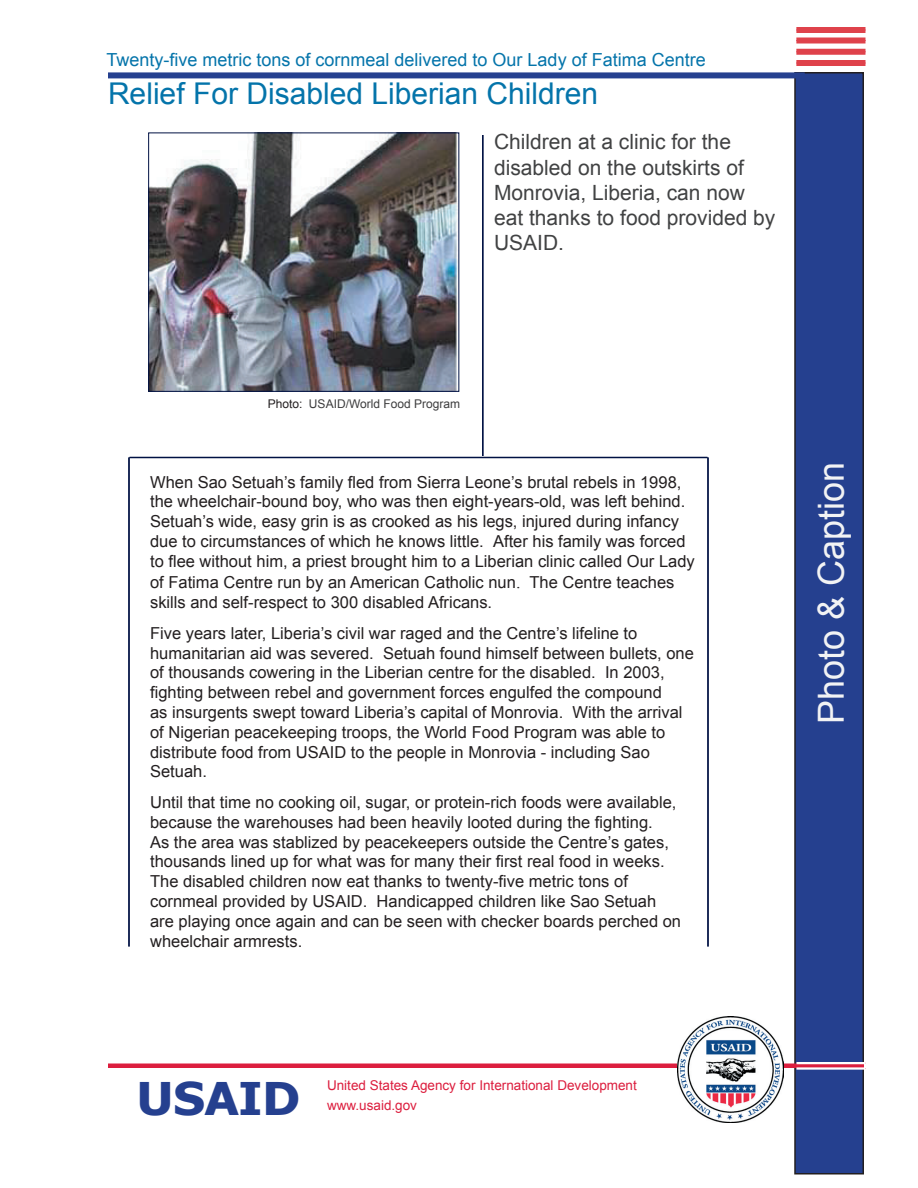
<style>
.page{position:relative;width:918px;height:1188px;background:#fff}
.page>*{position:absolute;margin:0;border:0;box-sizing:border-box;transform-origin:0 0}
.t1{font:700 45px "Tahoma";color:#25408f;scale:1.1 1}
.t2{font:36px "Arial";color:#f2f3f4}
.Headline{font:30px "Arial";color:#0474aa}
.PhotographsCaption{font:21px/25.2px "Arial";color:#414243}
.Impact{font:18px "Arial";color:#0474aa}
.t3{font:16.5px/19.8px "Arial";color:#231f20}
.t4{font:13.5px "Arial";color:#dc1e3e}
.PhotographsName{font:12px "Arial";color:#3d3d3e}
.t5{font:12px "Arial";color:#231f20}
.s1{font-family:"Times New Roman";font-size:18px}
</style>
<div class="page">
<div style="left:795px;top:73px;width:68px;height:1101px;background:#25408f"></div>
<div style="left:794px;top:72px;width:70px;height:1102px;border:2px solid #231f20"></div>
<div style="left:108px;top:72px;width:697px;height:6px;background:#25408f"></div>
<hr style="left:108px;top:1064px;width:756px;height:4px;background:#dc1e3e">
<hr style="left:796px;top:1067px;width:70px;height:3px;background:#fff">
<hr style="left:482px;top:135px;width:2px;height:321px;background:#001143">
<hr style="left:130px;top:457px;width:577px;height:1px;background:#001143">
<img style="left:677px;top:1017px;width:106px;height:106px">
<div style="left:796px;top:60px;width:70px;height:6px;background:#df424b"></div>
<div style="left:796px;top:49px;width:69px;height:6px;background:#df424b"></div>
<div style="left:796px;top:38px;width:69px;height:6px;background:#df424b"></div>
<div style="left:796px;top:27px;width:69px;height:6px;background:#df424b"></div>
<hr style="left:796px;top:1062px;width:69px;height:2px;background:#fff">
<hr style="left:128px;top:458px;width:2px;height:488px;background:#001143">
<img style="left:150px;top:135px;width:307px;height:255px">
<div style="left:148px;top:133px;width:311px;height:259px;border:1px solid #001143"></div>
<hr style="left:707px;top:458px;width:2px;height:488px;background:#001143">
<p class="Impact" style="left:106px;top:47px;width:601px">Twenty-five metric tons of cornmeal delivered to Our Lady of Fatima Centre</p>
<p class="Headline" style="left:108px;top:73px;width:492px">Relief For Disabled Liberian Children</p>
<p class="PhotographsCaption" style="left:494px;top:129px;width:283px">Children at a clinic for the disabled on the outskirts of<br>Monrovia, Liberia, can now eat thanks to food provided by<br>USAID.</p>
<p class="t5" style="left:268px;top:395px;width:36px">Photo:</p>
<p class="PhotographsName" style="left:309px;top:395px;width:153px">USAID/World Food Program</p>
<p class="t3" style="left:150px;top:472px;width:546px">When Sao Setuah’s family fled from Sierra Leone’s brutal rebels in 1998, the wheelchair-bound boy, who was then eight-years-old, was left behind.<br>Setuah’s wide, easy grin is as crooked as his legs, injured during infancy due to circumstances of which he knows little. After his family was forced to flee without him, a priest brought him to a Liberian clinic called Our Lady</p>
<p class="t3" style="left:150px;top:573px;width:526px">of Fatima Centre run by an American Catholic nun<span class="s1">.</span> The Centre teaches skills and self-respect to 300 disabled Africans.</p>
<p class="t3" style="left:150px;top:623px;width:545px">Five years later, Liberia’s civil war raged and the Centre’s lifeline to humanitarian aid was severed. Setuah found himself between bullets, one of thousands cowering in the Liberian centre for the disabled. In 2003, fighting between rebel and government forces engulfed the compound<br>as insurgents swept toward Liberia’s capital of Monrovia. With the arrival of Nigerian peacekeeping troops, the World Food Program was able to distribute food from USAID to the people in Monrovia - including Sao Setuah.</p>
<p class="t3" style="left:150px;top:792px;width:533px">Until that time no cooking oil, sugar, or protein-rich foods were available, because the warehouses had been heavily looted during the fighting.<br>As the area was stablized by peacekeepers outside the Centre’s gates, thousands lined up for what was for many their first real food in weeks.<br>The disabled children now eat thanks to twenty-five metric tons of cornmeal provided by USAID. Handicapped children like Sao Setuah are playing once again and can be seen with checker boards perched on wheelchair armrests.</p>
<p class="t1" style="left:137px;top:1067px;width:150px">USAID</p>
<p class="t4" style="left:327px;top:1076px;width:311px">United States Agency for International Development</p>
<p class="t4" style="left:327px;top:1096px;width:92px">www.usaid.gov</p>
<p class="t2" style="left:806px;top:724px;width:264px;rotate:-90deg">Photo &amp; Caption</p>
</div>
